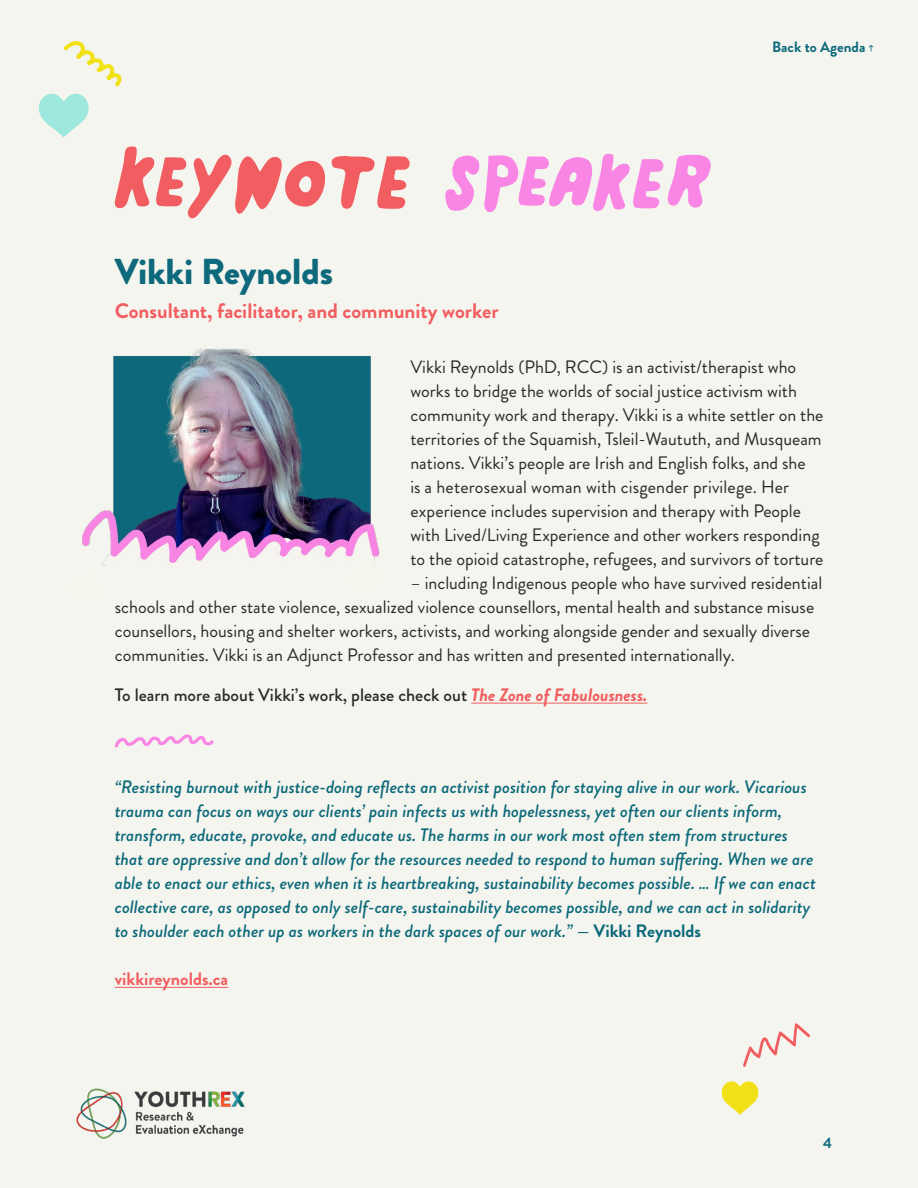
<style>
.page{position:relative;width:918px;height:1188px;background:#f5f5ef}
.page>*{position:absolute;margin:0;border:0;box-sizing:border-box;transform-origin:0 0}
.t1{font:900 36px "Brandon Grotesque";color:#0d697b}
.t2{font:700 21px "Brandon Grotesque";color:#f15d60}
.t3{font:18px/24px "Brandon Grotesque";color:#292829}
.t4{font:italic 500 18px/24px "Brandon Grotesque";color:#0b697a}
.t5{font:500 18px "Brandon Grotesque";color:#292829}
.t6{font:700 18px "Brandon Grotesque";color:#f15d60}
.t7{font:700 15px "Brandon Grotesque";color:#0d697b}
.s1{font-weight:700;font-style:italic;color:#f15d60}
.s2{font-weight:700;font-style:normal}
</style>
<div class="page">
<svg style="left:743px;top:1023px;width:67px;height:44px"></svg>
<svg style="left:721px;top:1081px;width:38px;height:34px"></svg>
<svg style="left:38px;top:41px;width:84px;height:96px"></svg>
<hr style="left:471px;top:703px;width:176px;height:1px;background:#f15d60">
<hr style="left:115px;top:987px;width:113px;height:1px;background:#f15d60">
<img style="left:82px;top:349px;width:298px;height:217px">
<svg style="left:114px;top:146px;width:296px;height:73px"></svg>
<svg style="left:445px;top:154px;width:266px;height:59px"></svg>
<svg style="left:348px;top:560px;width:32px;height:6px"></svg>
<svg style="left:115px;top:734px;width:99px;height:14px"></svg>
<svg style="left:869px;top:45px;width:4px;height:7px"></svg>
<img style="left:76px;top:1088px;width:169px;height:51px">
<p class="t7" style="left:772px;top:36px;width:95px">Back to Agenda</p>
<h1 class="t1" style="left:115px;top:246px;width:220px">Vikki Reynolds</h1>
<p class="t2" style="left:115px;top:296px;width:385px">Consultant, facilitator, and community worker</p>
<p class="t3" style="left:410px;top:355px;width:415px">Vikki Reynolds (PhD, RCC) is an activist/therapist who works to bridge the worlds of social justice activism with community work and therapy. Vikki is a white settler on the territories of the Squamish, Tsleil-Waututh, and Musqueam nations. Vikki’s people are Irish and English folks, and she<br>is a heterosexual woman with cisgender privilege. Her experience includes supervision and therapy with People with Lived/Living Experience and other workers responding to the opioid catastrophe, refugees, and survivors of torture</p>
<p class="t3" style="left:115px;top:571px;width:709px;text-indent:296px">– including Indigenous people who have survived residential schools and other state violence, sexualized violence counsellors, mental health and substance misuse counsellors, housing and shelter workers, activists, and working alongside gender and sexually diverse communities. Vikki is an Adjunct Professor and has written and presented internationally.</p>
<p class="t5" style="left:115px;top:683px;width:534px">To learn more about Vikki’s work, please check out <span class="s1">The Zone of Fabulousness.</span></p>
<p class="t4" style="left:115px;top:776px;width:703px">“Resisting burnout with justice-doing reflects an activist position for staying alive in our work. Vicarious trauma can focus on ways our clients’ pain infects us with hopelessness, yet often our clients inform, transform, educate, provoke, and educate us. The harms in our work most often stem from structures that are oppressive and don’t allow for the resources needed to respond to human suffering. When we are able to enact our ethics, even when it is heartbreaking, sustainability becomes possible. … If we can enact collective care, as opposed to only self-care, sustainability becomes possible, and we can act in solidarity to shoulder each other up as workers in the dark spaces of our work.” — <span class="s2">Vikki Reynolds</span></p>
<p class="t6" style="left:115px;top:967px;width:115px">vikkireynolds.ca</p>
<p class="t7" style="left:823px;top:1132px;width:10px">4</p>
</div>
